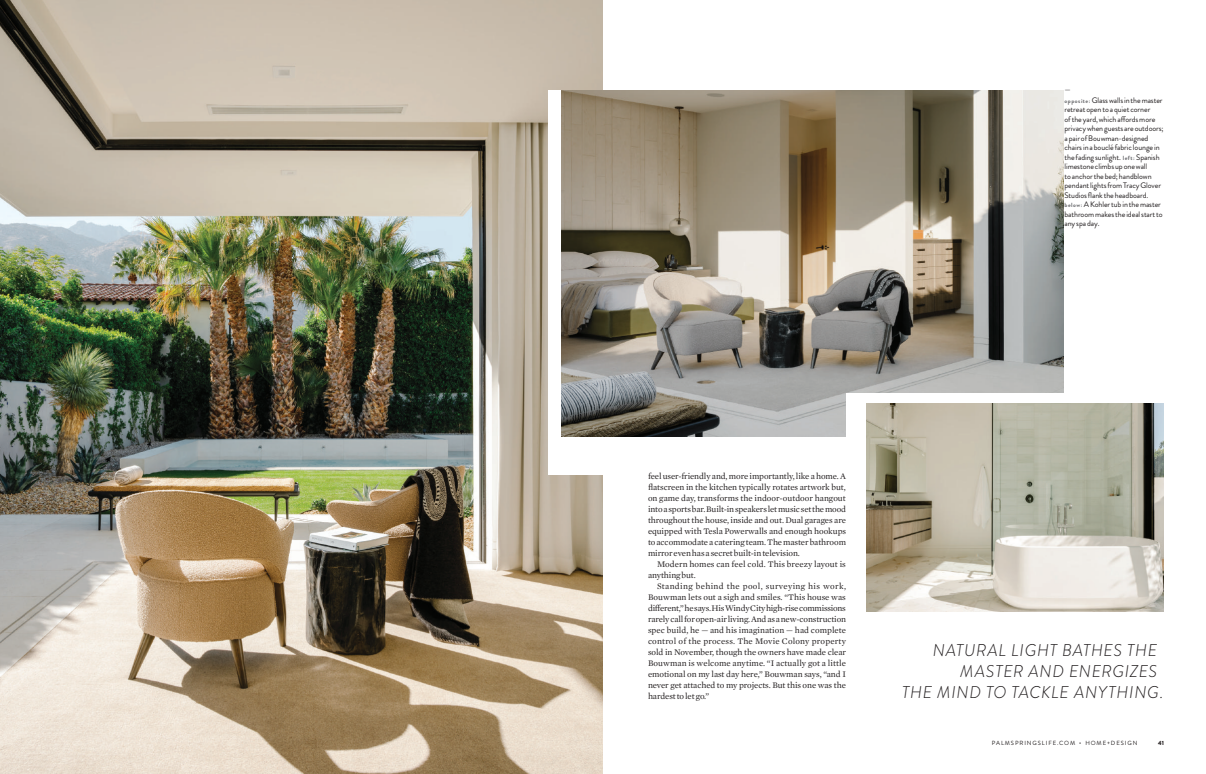
<style>
.page{position:relative;width:1206px;height:774px;background:#fff}
.page>*{position:absolute;margin:0;border:0;box-sizing:border-box;transform-origin:0 0}
.t1{font:italic 300 17px "Brandon Grotesque";letter-spacing:.045em;color:#231f20}
.t2{font:8.8px/11px "Mercury Text G1";letter-spacing:-.01em;color:#231f20;text-align:justify}
.t3{font:8px/9.5px "Brandon Grotesque";letter-spacing:-.01em;color:#231f20}
.t4{font:6px "Brandon Grotesque";letter-spacing:.15em;color:#231f20}
.t5{font:900 6px "Brandon Grotesque";color:#231f20}
.s1{font-weight:700;font-size:6px;color:#6c6d70}
</style>
<div class="page">
<img style="left:0;top:0;width:603px;height:774px">
<div style="left:548px;top:90px;width:234px;height:385px;background:#fff"></div>
<img style="left:561px;top:90px;width:503px;height:347px">
<div style="left:846px;top:393px;width:233px;height:103px;background:#fff"></div>
<img style="left:866px;top:404px;width:298px;height:208px">
<p class="t3" style="left:1064px;top:84px;width:100px;line-height:10.5px">—<br><span class="s1">opposite:</span> Glass walls in the master</p>
<p class="t3" style="left:1064px;top:105px;width:101px">retreat open to a quiet corner<br>of the yard, which affords more privacy when guests are outdoors; a pair of Bouwman-designed chairs in a bouclé fabric lounge in the fading sunlight. <span class="s1">left:</span> Spanish limestone climbs up one wall<br>to anchor the bed; handblown pendant lights from Tracy Glover<br>Studios flank the headboard. <span class="s1">below:</span> A Kohler tub in the master bathroom makes the ideal start to any spa day.</p>
<p class="t2" style="left:648px;top:470px;width:200px">feel user-friendly and, more importantly, like a home. A flatscreen in the kitchen typically rotates artwork but, on game day, transforms the indoor-outdoor hangout into a sports bar. Built-in speakers let music set the mood throughout the house, inside and out. Dual garages are equipped with Tesla Powerwalls and enough hookups to accommodate a catering team. The master bathroom mirror even has a secret built-in television.</p>
<p class="t2" style="left:648px;top:558px;width:199px;text-indent:9px">Modern homes can feel cold. This breezy layout is anything but.</p>
<p class="t2" style="left:648px;top:580px;width:200px;text-indent:9px">Standing behind the pool, surveying his work, Bouwman lets out a sigh and smiles. “This house was different,” he says. His Windy City high-rise commissions rarely call for open-air living. And as a new-construction spec build, he — and his imagination — had complete control of the process. The Movie Colony property sold in November, though the owners have made clear Bouwman is welcome anytime. “I actually got a little emotional on my last day here,” Bouwman says, “and I never get attached to my projects. But this one was the hardest to let go.”</p>
<h1 class="t1" style="left:933px;top:639px;width:226px">NATURAL LIGHT BATHES THE</h1>
<h1 class="t1" style="left:960px;top:660px;width:199px">MASTER AND ENERGIZES</h1>
<h1 class="t1" style="left:902px;top:681px;width:263px">THE MIND TO TACKLE ANYTHING.</h1>
<p class="t4" style="left:992px;top:739px;width:147px">PALMSPRINGSLIFE.COM • HOME+DESIGN</p>
<p class="t5" style="left:1158px;top:739px;width:7px">41</p>
</div>
